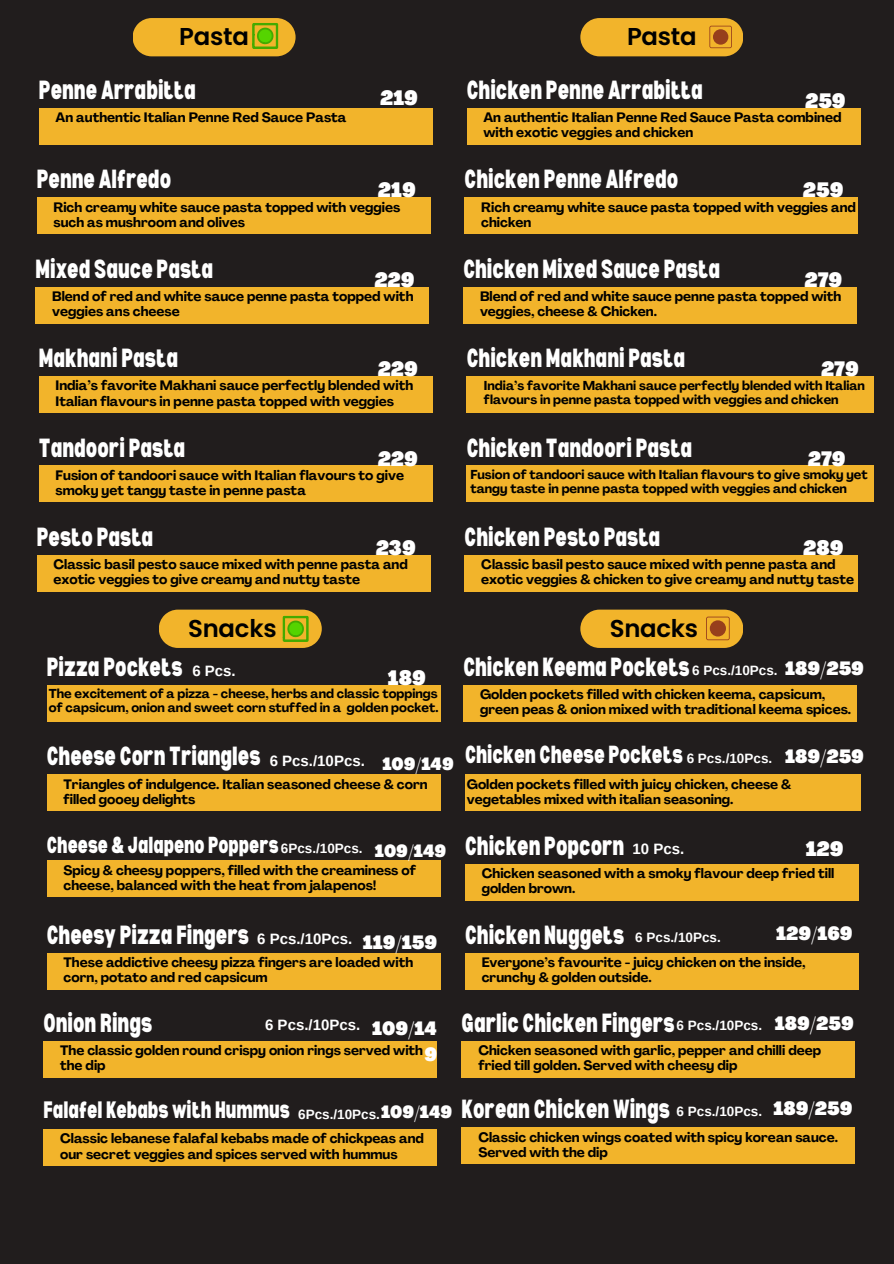
<style>
.page{position:relative;width:894px;height:1264px;background:#fff}
.page>*{position:absolute;margin:0;border:0;box-sizing:border-box;transform-origin:0 0}
.t1{font:900 condensed 25.65px "Bernoru";color:#fff}
.t2{font:600 24.3px "Poppins";letter-spacing:-.01em;color:#000}
.t3{font:900 condensed 24.15px "Bernoru";color:#fff}
.t4{font:900 condensed 23.25px "Bernoru";color:#fff}
.t5{font:900 condensed 22.65px "Bernoru";color:#fff}
.t6{font:900 condensed 20.25px "Agrandir";color:#fff}
.t7{font:900 condensed 18.75px/25.8px "Agrandir";color:#fff;text-align:right}
.t8{font:900 condensed 17.25px "Agrandir";color:#fff}
.t9{font:700 15px "Arimo";color:#fff}
.t10{font:700 13.5px/15.1px "Agrandir";color:#000}
.t11{font:700 13.5px "Arimo";color:#fff}
.t12{font:700 12.75px/13.8px "Agrandir";color:#000}
</style>
<div class="page">
<div style="left:0;top:0;width:893px;height:1263px;background:#211d1d"></div>
<div style="left:39px;top:108px;width:393px;height:37px;background:#f2b42b"></div>
<div style="left:37px;top:197px;width:393px;height:37px;background:#f2b42b"></div>
<div style="left:36px;top:287px;width:393px;height:36px;background:#f2b42b"></div>
<div style="left:39px;top:376px;width:393px;height:37px;background:#f2b42b"></div>
<div style="left:39px;top:465px;width:393px;height:37px;background:#f2b42b"></div>
<div style="left:37px;top:555px;width:393px;height:36px;background:#f2b42b"></div>
<div style="left:466px;top:108px;width:394px;height:37px;background:#f2b42b"></div>
<div style="left:464px;top:197px;width:394px;height:37px;background:#f2b42b"></div>
<div style="left:463px;top:287px;width:393px;height:36px;background:#f2b42b"></div>
<div style="left:466px;top:376px;width:407px;height:37px;background:#f2b42b"></div>
<div style="left:466px;top:465px;width:407px;height:37px;background:#f2b42b"></div>
<div style="left:464px;top:555px;width:394px;height:36px;background:#f2b42b"></div>
<div style="left:47px;top:685px;width:393px;height:36px;background:#f2b42b"></div>
<div style="left:47px;top:774px;width:393px;height:37px;background:#f2b42b"></div>
<div style="left:47px;top:860px;width:393px;height:37px;background:#f2b42b"></div>
<div style="left:47px;top:953px;width:393px;height:36px;background:#f2b42b"></div>
<div style="left:43px;top:1041px;width:394px;height:36px;background:#f2b42b"></div>
<div style="left:43px;top:1129px;width:394px;height:36px;background:#f2b42b"></div>
<div style="left:463px;top:685px;width:393px;height:36px;background:#f2b42b"></div>
<div style="left:465px;top:774px;width:395px;height:37px;background:#f2b42b"></div>
<div style="left:465px;top:863px;width:393px;height:37px;background:#f2b42b"></div>
<div style="left:465px;top:953px;width:393px;height:36px;background:#f2b42b"></div>
<div style="left:461px;top:1041px;width:394px;height:36px;background:#f2b42b"></div>
<div style="left:461px;top:1127px;width:394px;height:36px;background:#f2b42b"></div>
<svg style="left:580px;top:18px;width:163px;height:38px;background:#e3a729"></svg>
<svg style="left:133px;top:18px;width:162px;height:38px;background:#dcad27"></svg>
<svg style="left:159px;top:609px;width:162px;height:39px;background:#d9aa27"></svg>
<svg style="left:580px;top:609px;width:163px;height:39px;background:#dfa429"></svg>
<h1 class="t2" style="left:179px;top:19px;width:71px">Pasta</h1>
<p class="t1" style="left:39px;top:75px;width:158px">Penne Arrabitta</p>
<h1 class="t6" style="left:380px;top:90px;width:39px">219</h1>
<h3 class="t10" style="left:56px;top:111px;width:292px">An authentic Italian Penne Red Sauce Pasta</h3>
<p class="t1" style="left:37px;top:165px;width:136px">Penne Alfredo</p>
<h1 class="t6" style="left:378px;top:182px;width:39px">219</h1>
<h3 class="t10" style="left:53px;top:201px;width:348px">Rich creamy white sauce pasta topped with veggies such as mushroom and olives</h3>
<p class="t1" style="left:36px;top:254px;width:179px">Mixed Sauce Pasta</p>
<h1 class="t6" style="left:374px;top:271px;width:42px">229</h1>
<h3 class="t10" style="left:52px;top:290px;width:362px">Blend of red and white sauce penne pasta topped with veggies ans cheese</h3>
<p class="t1" style="left:39px;top:343px;width:140px">Makhani Pasta</p>
<h1 class="t6" style="left:377px;top:361px;width:42px">229</h1>
<h3 class="t10" style="left:56px;top:379px;width:359px">India’s favorite Makhani sauce perfectly blended with<br>Italian flavours in penne pasta topped with veggies</h3>
<p class="t1" style="left:39px;top:433px;width:148px">Tandoori Pasta</p>
<h1 class="t6" style="left:377px;top:450px;width:42px">229</h1>
<h3 class="t10" style="left:56px;top:469px;width:350px">Fusion of tandoori sauce with Italian flavours to give smoky yet tangy taste in penne pasta</h3>
<p class="t1" style="left:37px;top:522px;width:118px">Pesto Pasta</p>
<h1 class="t6" style="left:375px;top:539px;width:41px">239</h1>
<h3 class="t10" style="left:53px;top:558px;width:356px">Classic basil pesto sauce mixed with penne pasta and exotic veggies to give creamy and nutty taste</h3>
<h5 class="t2" style="left:627px;top:19px;width:71px">Pasta</h5>
<p class="t1" style="left:466px;top:75px;width:237px">Chicken Penne Arrabitta</p>
<h1 class="t6" style="left:804px;top:93px;width:42px">259</h1>
<p class="t10" style="left:483px;top:111px;width:359px">An authentic Italian Penne Red Sauce Pasta combined with exotic veggies and chicken</p>
<h1 class="t1" style="left:464px;top:165px;width:215px">Chicken Penne Alfredo</h1>
<h5 class="t6" style="left:802px;top:182px;width:42px">259</h5>
<h3 class="t10" style="left:481px;top:201px;width:376px">Rich creamy white sauce pasta topped with veggies and chicken</h3>
<p class="t1" style="left:463px;top:254px;width:258px">Chicken Mixed Sauce Pasta</p>
<h1 class="t6" style="left:804px;top:271px;width:39px">279</h1>
<h5 class="t10" style="left:480px;top:290px;width:362px">Blend of red and white sauce penne pasta topped with veggies, cheese &amp; Chicken.</h5>
<h4 class="t1" style="left:466px;top:343px;width:220px">Chicken Makhani Pasta</h4>
<p class="t6" style="left:820px;top:361px;width:39px">279</p>
<h2 class="t12" style="left:484px;top:380px;width:382px">India’s favorite Makhani sauce perfectly blended with Italian flavours in penne pasta topped with veggies and chicken</h2>
<p class="t1" style="left:466px;top:433px;width:227px">Chicken Tandoori Pasta</p>
<h5 class="t6" style="left:807px;top:450px;width:39px">279</h5>
<h4 class="t12" style="left:470px;top:469px;width:399px">Fusion of tandoori sauce with Italian flavours to give smoky yet tangy taste in penne pasta topped with veggies and chicken</h4>
<h1 class="t1" style="left:464px;top:522px;width:197px">Chicken Pesto Pasta</h1>
<p class="t6" style="left:803px;top:539px;width:42px">289</p>
<h5 class="t10" style="left:481px;top:558px;width:374px">Classic basil pesto sauce mixed with penne pasta and exotic veggies &amp; chicken to give creamy and nutty taste</h5>
<h3 class="t2" style="left:188px;top:611px;width:90px">Snacks</h3>
<h3 class="t2" style="left:609px;top:611px;width:90px">Snacks</h3>
<h1 class="t1" style="left:47px;top:652px;width:137px">Pizza Pockets</h1>
<h3 class="t9" style="left:192px;top:662px;width:45px">6 Pcs.</h3>
<p class="t6" style="left:388px;top:669px;width:39px">189</p>
<h5 class="t12" style="left:49px;top:688px;width:391px">The excitement of a pizza - cheese, herbs and classic toppings of capsicum, onion and sweet corn stuffed in a golden pocket.</h5>
<h3 class="t1" style="left:47px;top:741px;width:215px">Cheese Corn Triangles</h3>
<h1 class="t10" style="left:63px;top:777px;width:366px">Triangles of indulgence. Italian seasoned cheese &amp; corn filled gooey delights</h1>
<h4 class="t5" style="left:47px;top:831px;width:233px">Cheese &amp; Jalapeno Poppers</h4>
<h5 class="t10" style="left:63px;top:863px;width:354px">Spicy &amp; cheesy poppers, filled with the creaminess of cheese, balanced with the heat from jalapenos!</h5>
<p class="t1" style="left:47px;top:920px;width:204px">Cheesy Pizza Fingers</p>
<h1 class="t10" style="left:63px;top:956px;width:351px">These addictive cheesy pizza fingers are loaded with corn, potato and red capsicum</h1>
<p class="t1" style="left:43px;top:1008px;width:110px">Onion Rings</p>
<h1 class="t10" style="left:60px;top:1044px;width:364px">The classic golden round crispy onion rings served with the dip</h1>
<h3 class="t4" style="left:43px;top:1096px;width:248px">Falafel Kebabswith Hummus</h3>
<p class="t10" style="left:60px;top:1132px;width:365px">Classic lebanese falafal kebabs made of chickpeas and our secret veggies and spices served with hummus</p>
<h1 class="t9" style="left:270px;top:752px;width:97px">6 Pcs./10Pcs.</h1>
<p class="t8" style="left:382px;top:757px;width:73px">109/149</p>
<h1 class="t11" style="left:281px;top:840px;width:83px">6Pcs./10Pcs.</h1>
<p class="t8" style="left:375px;top:844px;width:73px">109/149</p>
<h5 class="t9" style="left:257px;top:930px;width:97px">6 Pcs./10Pcs.</h5>
<p class="t7" style="left:362px;top:931px;width:76px">119/159</p>
<h1 class="t9" style="left:265px;top:1016px;width:97px">6 Pcs./10Pcs.</h1>
<h3 class="t7" style="left:372px;top:1017px;width:66px">109/14<br>9</h3>
<h3 class="t11" style="left:298px;top:1106px;width:83px">6Pcs./10Pcs.</h3>
<h5 class="t8" style="left:381px;top:1105px;width:73px">109/149</h5>
<h1 class="t1" style="left:463px;top:652px;width:228px">Chicken Keema Pockets</h1>
<h3 class="t10" style="left:480px;top:688px;width:372px">Golden pockets filled with chicken keema, capsicum, green peas &amp; onion mixed with traditional keema spices.</h3>
<p class="t3" style="left:465px;top:740px;width:219px">Chicken Cheese Pockets</p>
<h1 class="t10" style="left:466px;top:777px;width:326px">Golden pockets filled with juicy chicken, cheese &amp; vegetables mixed with italian seasoning.</h1>
<h3 class="t1" style="left:465px;top:831px;width:161px">Chicken Popcorn</h3>
<p class="t6" style="left:805px;top:841px;width:39px">129</p>
<h1 class="t10" style="left:481px;top:867px;width:354px">Chicken seasoned with a smoky flavour deep fried till golden brown.</h1>
<h3 class="t1" style="left:465px;top:920px;width:161px">Chicken Nuggets</h3>
<p class="t10" style="left:481px;top:956px;width:325px">Everyone’s favourite - juicy chicken on the inside, crunchy &amp; golden outside.</p>
<h1 class="t1" style="left:461px;top:1008px;width:214px">Garlic Chicken Fingers</h1>
<h3 class="t10" style="left:478px;top:1044px;width:344px">Chicken seasoned with garlic, pepper and chilli deep fried till golden. Served with cheesy dip</h3>
<p class="t1" style="left:461px;top:1094px;width:210px">Korean ChickenWings</p>
<h1 class="t10" style="left:478px;top:1130px;width:361px">Classic chicken wings coated with spicy korean sauce.<br>Served with the dip</h1>
<h1 class="t11" style="left:692px;top:663px;width:87px">6 Pcs./10Pcs.</h1>
<p class="t7" style="left:784px;top:657px;width:80px">189/259</p>
<h3 class="t11" style="left:686px;top:750px;width:87px">6 Pcs./10Pcs.</h3>
<h5 class="t7" style="left:784px;top:745px;width:80px">189/259</h5>
<p class="t9" style="left:632px;top:840px;width:53px">10 Pcs.</p>
<p class="t11" style="left:635px;top:929px;width:87px">6 Pcs./10Pcs.</p>
<h1 class="t7" style="left:775px;top:922px;width:78px">129/169</h1>
<h3 class="t11" style="left:676px;top:1017px;width:87px">6 Pcs./10Pcs.</h3>
<h5 class="t7" style="left:774px;top:1011px;width:80px">189/259</h5>
<p class="t11" style="left:676px;top:1103px;width:87px">6 Pcs./10Pcs.</p>
<h1 class="t7" style="left:773px;top:1097px;width:80px">189/259</h1>
</div>
